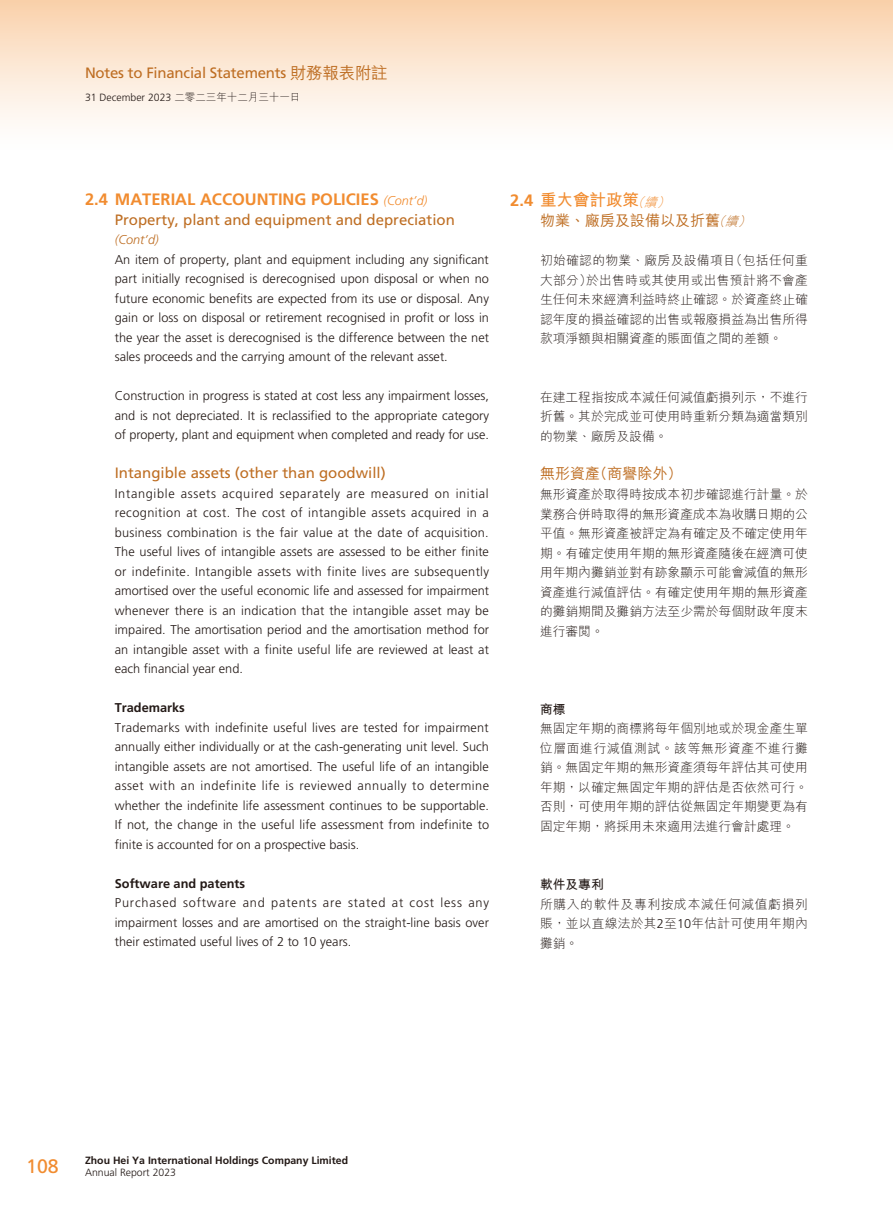
<style>
.page{position:relative;width:893px;height:1212px;background:#fff}
.page>*{position:absolute;margin:0;border:0;box-sizing:border-box;transform-origin:0 0}
.t1{font:19.5px "Frutiger LT Std";color:#f18c30}
.t2{font:700 16.5px "Frutiger LT Std";color:#f18c30}
.t3{font:700 16.5px "M Hei HK";color:#f18c30}
.t4{font:15px "Frutiger LT Std";color:#be6e23}
.t5{font:500 15px "M Hei HK";color:#be6e23}
.t6{font:300 12.75px/19.5px "Frutiger LT Std";color:#231916;text-align:justify}
.t7{font:300 12.75px/19.5px "M Hei HK";color:#231916;text-align:justify}
.t8{font:700 12.75px "Frutiger LT Std";color:#231916}
.t9{font:italic 300 12.75px "Frutiger LT Std";color:#be6e23}
.t10{font:700 12.75px "M Hei HK";color:#231916}
.t11{font:700 10.5px "Frutiger LT Std";color:#231916}
.t12{font:300 10.5px "Frutiger LT Std";color:#231916}
.s1{font-family:"M Hei HK";font-weight:500;font-size:16.5px}
.s2{font-family:"M Hei HK"}
.s3{font-weight:300;font-style:italic;font-size:12.75px}
.s4{font-family:"Frutiger LT Std"}
</style>
<div class="page">
<div style="left:0;top:0;width:893px;height:170px;background:linear-gradient(to bottom,#fad3af,#fff)"></div>
<p class="t4" style="left:85px;top:64px;width:304px">Notes to Financial Statements <span class="s1">財務報表附註</span></p>
<p class="t12" style="left:85px;top:91px;width:217px">31 December 2023 <span class="s2">二零二三年十二月三十一日</span></p>
<p class="t2" style="left:85px;top:190px;width:344px">2.4 MATERIAL ACCOUNTING POLICIES <span class="s3">(Cont’d)</span></p>
<p class="t4" style="left:115px;top:211px;width:342px">Property, plant and equipment and depreciation</p>
<p class="t9" style="left:115px;top:232px;width:45px">(Cont’d)</p>
<p class="t6" style="left:115px;top:250px;width:376px">An item of property, plant and equipment including any significant part initially recognised is derecognised upon disposal or when no future economic benefits are expected from its use or disposal. Any gain or loss on disposal or retirement recognised in profit or loss in the year the asset is derecognised is the difference between the net sales proceeds and the carrying amount of the relevant asset.</p>
<p class="t6" style="left:115px;top:386px;width:376px">Construction in progress is stated at cost less any impairment losses, and is not depreciated. It is reclassified to the appropriate category of property, plant and equipment when completed and ready for use.</p>
<p class="t4" style="left:115px;top:464px;width:272px">Intangible assets (other than goodwill)</p>
<p class="t6" style="left:115px;top:484px;width:376px">Intangible assets acquired separately are measured on initial recognition at cost. The cost of intangible assets acquired in a business combination is the fair value at the date of acquisition.<br>The useful lives of intangible assets are assessed to be either finite or indefinite. Intangible assets with finite lives are subsequently amortised over the useful economic life and assessed for impairment whenever there is an indication that the intangible asset may be impaired. The amortisation period and the amortisation method for an intangible asset with a finite useful life are reviewed at least at each financial year end.</p>
<p class="t8" style="left:115px;top:700px;width:72px">Trademarks</p>
<p class="t6" style="left:115px;top:718px;width:376px">Trademarks with indefinite useful lives are tested for impairment annually either individually or at the cash-generating unit level. Such intangible assets are not amortised. The useful life of an intangible asset with an indefinite life is reviewed annually to determine whether the indefinite life assessment continues to be supportable.<br>If not, the change in the useful life assessment from indefinite to finite is accounted for on a prospective basis.</p>
<p class="t8" style="left:115px;top:876px;width:132px">Software and patents</p>
<p class="t6" style="left:115px;top:893px;width:376px">Purchased software and patents are stated at cost less any impairment losses and are amortised on the straight-line basis over their estimated useful lives of 2 to 10 years.</p>
<p class="t3" style="left:510px;top:188px;width:165px"><span class="s4">2.4</span> 重大會計政策<span class="s3">（續）</span></p>
<p class="t5" style="left:540px;top:209px;width:217px">物業、廠房及設備以及折舊<span class="s3">（續）</span></p>
<p class="t7" style="left:540px;top:250px;width:269px">初始確認的物業、廠房及設備項目（包括任何重大部分）於出售時或其使用或出售預計將不會產生任何未來經濟利益時終止確認。於資產終止確認年度的損益確認的出售或報廢損益為出售所得款項淨額與相關資產的賬面值之間的差額。</p>
<p class="t7" style="left:540px;top:387px;width:269px">在建工程指按成本減任何減值虧損列示，不進行折舊。其於完成並可使用時重新分類為適當類別的物業、廠房及設備。</p>
<p class="t5" style="left:540px;top:463px;width:144px">無形資產（商譽除外）</p>
<p class="t7" style="left:540px;top:484px;width:269px">無形資產於取得時按成本初步確認進行計量。於業務合併時取得的無形資產成本為收購日期的公平值。無形資產被評定為有確定及不確定使用年期。有確定使用年期的無形資產隨後在經濟可使用年期內攤銷並對有跡象顯示可能會減值的無形資產進行減值評估。有確定使用年期的無形資產的攤銷期間及攤銷方法至少需於每個財政年度末進行審閱。</p>
<p class="t10" style="left:540px;top:700px;width:27px">商標</p>
<p class="t7" style="left:540px;top:718px;width:269px">無固定年期的商標將每年個別地或於現金產生單位層面進行減值測試。該等無形資產不進行攤銷。無固定年期的無形資產須每年評估其可使用年期，以確定無固定年期的評估是否依然可行。否則，可使用年期的評估從無固定年期變更為有固定年期，將採用未來適用法進行會計處理。</p>
<p class="t10" style="left:540px;top:875px;width:65px">軟件及專利</p>
<p class="t7" style="left:540px;top:894px;width:269px">所購入的軟件及專利按成本減任何減值虧損列賬，並以直線法於其<span class="s4">2</span>至<span class="s4">10</span>年估計可使用年期內攤銷。</p>
<p class="t11" style="left:85px;top:1154px;width:265px">Zhou Hei Ya International Holdings Company Limited</p>
<h1 class="t1" style="left:26px;top:1155px;width:34px">108</h1>
<p class="t12" style="left:85px;top:1166px;width:93px">Annual Report 2023</p>
</div>
